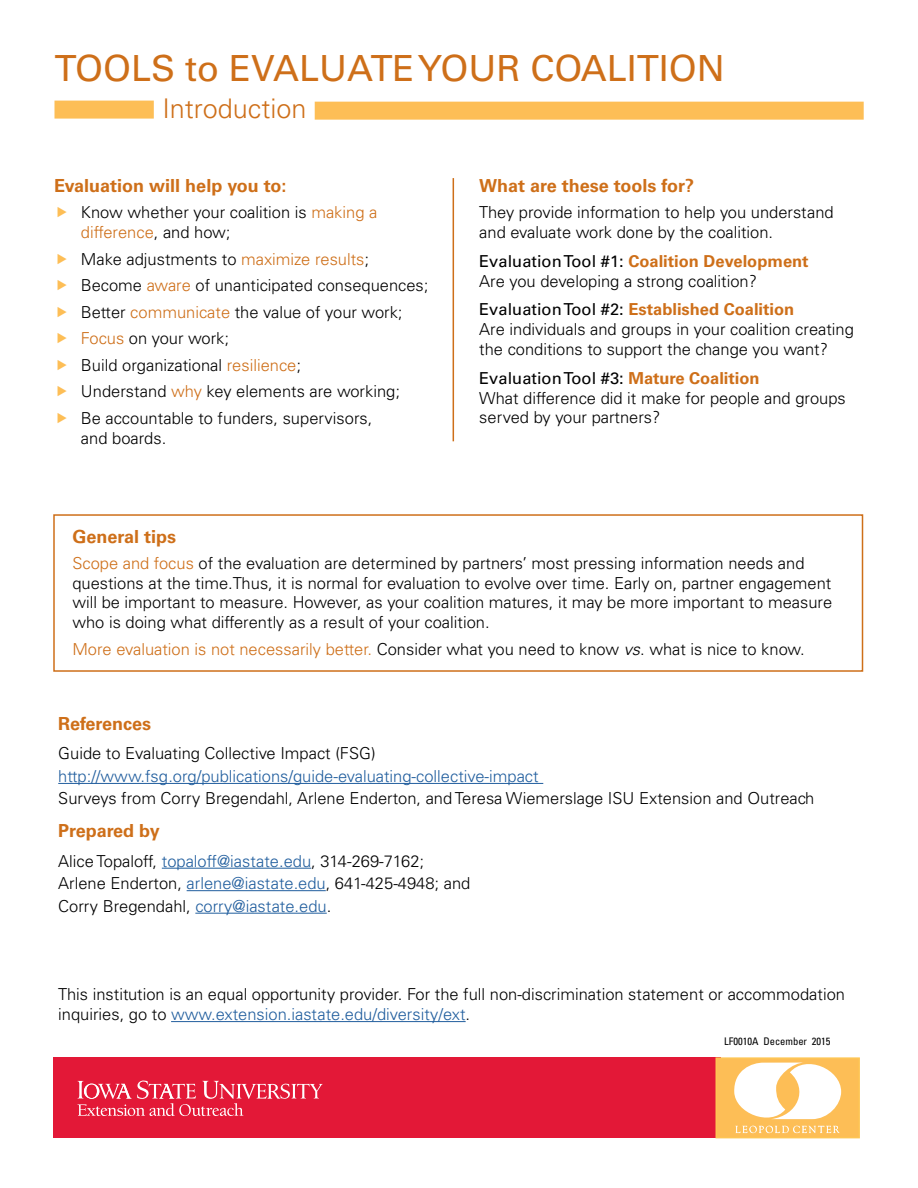
<style>
.page{position:relative;width:918px;height:1188px;background:#fff}
.page>*{position:absolute;margin:0;border:0;box-sizing:border-box;transform-origin:0 0}
.Headlines__H1{font:36px "Univers LT Std";color:#ce6f19}
.Sub_Headline__H2{font:300 27px "Univers LT Std";color:#ce6f19}
.Paragraph_heads__H2{font:700 18px "Univers LT Std";color:#ce6f19}
.Body_test_2__p{font:300 16.5px/19.5px "Univers LT Std";color:#000}
.Body_text{font:300 16.5px/19.8px "Univers LT Std";color:#000}
.Body_text_3__p{font:300 16.5px "Univers LT Std";color:#000}
.Body_text_3__p-2{font:300 16.5px/22.5px "Univers LT Std";color:#215e9e}
.Body_text-2{font:700 16.5px "Univers LT Std";color:#ce6f19}
.Body_text-3{font:16.5px "Univers LT Std";color:#000}
.t1{font:condensed 10.5px "Univers LT Std";color:#000}
.s1{color:#ce6f19}
.s2{font-weight:400;color:#000}
.s3{font-weight:700;color:#ce6f19}
.s4{font-style:italic}
.s5{color:#000}
.s6{color:#215e9e}
</style>
<div class="page">
<div style="left:53px;top:514px;width:810px;height:158px;border:2px solid #ce6f19"></div>
<hr style="left:58px;top:783px;width:485px;height:1px;background:#215e9e">
<hr style="left:162px;top:868px;width:149px;height:1px;background:#215e9e">
<hr style="left:187px;top:890px;width:139px;height:1px;background:#215e9e">
<hr style="left:195px;top:913px;width:132px;height:1px;background:#215e9e">
<hr style="left:453px;top:178px;width:1px;height:263px;background:#ce6f19">
<div style="left:55px;top:101px;width:99px;height:18px;background:#fdbe56"></div>
<div style="left:315px;top:102px;width:549px;height:18px;background:#fdbe56"></div>
<div style="left:53px;top:1057px;width:667px;height:81px;background:#e31837"></div>
<svg style="left:78px;top:1081px;width:245px;height:35px"></svg>
<div style="left:716px;top:1057px;width:144px;height:81px;background:#fdbe56;border:2px solid #fec553"></div>
<svg style="left:734px;top:1057px;width:107px;height:76px"></svg>
<hr style="left:171px;top:1021px;width:295px;height:1px;background:#215e9e">
<h1 class="Headlines__H1" style="left:54px;top:47px;width:672px">TOOLS to EVALUATE YOUR COALITION</h1>
<h2 class="Sub_Headline__H2" style="left:162px;top:93px;width:146px">Introduction</h2>
<h2 class="Paragraph_heads__H2" style="left:54px;top:175px;width:234px">Evaluation will help you to:</h2>
<p class="Body_test_2__p" style="left:81px;top:203px;width:298px">Know whether your coalition is <span class="s1">making a difference</span>, and how;</p>
<p class="Body_test_2__p" style="left:81px;top:249px;width:290px">Make adjustments to <span class="s1">maximize results</span>;</p>
<p class="Body_test_2__p" style="left:81px;top:276px;width:349px">Become <span class="s1">aware</span> of unanticipated consequences;</p>
<p class="Body_test_2__p" style="left:81px;top:302px;width:323px">Better <span class="s1">communicate</span> the value of your work;</p>
<p class="Body_test_2__p" style="left:81px;top:329px;width:150px"><span class="s1">Focus</span> on your work;</p>
<p class="Body_test_2__p" style="left:81px;top:355px;width:222px">Build organizational <span class="s1">resilience</span>;</p>
<p class="Body_test_2__p" style="left:81px;top:382px;width:321px">Understand <span class="s1">why</span> key elements are working;</p>
<p class="Body_test_2__p" style="left:81px;top:408px;width:293px">Be accountable to funders, supervisors, and boards.</p>
<h2 class="Paragraph_heads__H2" style="left:479px;top:175px;width:216px">What are these tools for?</h2>
<p class="Body_text" style="left:479px;top:203px;width:356px">They provide information to help you understand and evaluate work done by the coalition.</p>
<p class="Body_text-2" style="left:479px;top:251px;width:331px"><span class="s2">Evaluation Tool #1:</span> Coalition Development</p>
<p class="Body_text" style="left:479px;top:271px;width:279px">Are you developing a strong coalition?</p>
<p class="Body_text-2" style="left:479px;top:300px;width:317px"><span class="s2">Evaluation Tool #2:</span> Established Coalition</p>
<p class="Body_text" style="left:479px;top:320px;width:376px">Are individuals and groups in your coalition creating the conditions to support the change you want?</p>
<p class="Body_text-3" style="left:479px;top:368px;width:282px">Evaluation Tool #3: <span class="s3">Mature Coalition</span></p>
<p class="Body_text" style="left:479px;top:388px;width:368px">What difference did it make for people and groups served by your partners?</p>
<h2 class="Paragraph_heads__H2" style="left:72px;top:526px;width:105px">General tips</h2>
<p class="Body_test_2__p" style="left:72px;top:554px;width:761px"><span class="s1">Scope and focus</span> of the evaluation are determined by partners’ most pressing information needs and questions at the time.Thus, it is normal for evaluation to evolve over time. Early on, partner engagement will be important to measure. However, as your coalition matures, it may be more important to measure who is doing what differently as a result of your coalition.</p>
<p class="Body_test_2__p" style="left:72px;top:639px;width:734px"><span class="s1">More evaluation is not necessarily better.</span> Consider what you need to know <span class="s4">vs</span>. what is nice to know.</p>
<h2 class="Paragraph_heads__H2" style="left:58px;top:713px;width:94px">References</h2>
<p class="Body_text_3__p-2" style="left:58px;top:742px;width:482px"><span class="s5">Guide to Evaluating Collective Impact (FSG) </span>http://www.fsg.org/publications/guide-evaluating-collective-impact</p>
<p class="Body_text_3__p" style="left:58px;top:789px;width:758px">Surveys from Corry Bregendahl, Arlene Enderton, and Teresa Wiemerslage ISU Extension and Outreach</p>
<h2 class="Paragraph_heads__H2" style="left:58px;top:820px;width:103px">Prepared by</h2>
<p class="Body_text_3__p" style="left:58px;top:851px;width:368px">Alice Topaloff, <span class="s6">topaloff@iastate.edu</span>, 314-269-7162;</p>
<p class="Body_text_3__p" style="left:58px;top:873px;width:414px">Arlene Enderton, <span class="s6">arlene@iastate.edu</span>, 641-425-4948; and</p>
<p class="Body_text_3__p" style="left:58px;top:896px;width:275px">Corry Bregendahl, <span class="s6">corry@iastate.edu</span>.</p>
<p class="Body_text" style="left:58px;top:984px;width:788px">This institution is an equal opportunity provider. For the full non-discrimination statement or accommodation inquiries, go to <span class="s6">www.extension.iastate.edu/diversity/ext</span>.</p>
<p class="t1" style="left:724px;top:1035px;width:108px">LF0010A December 2015</p>
</div>
